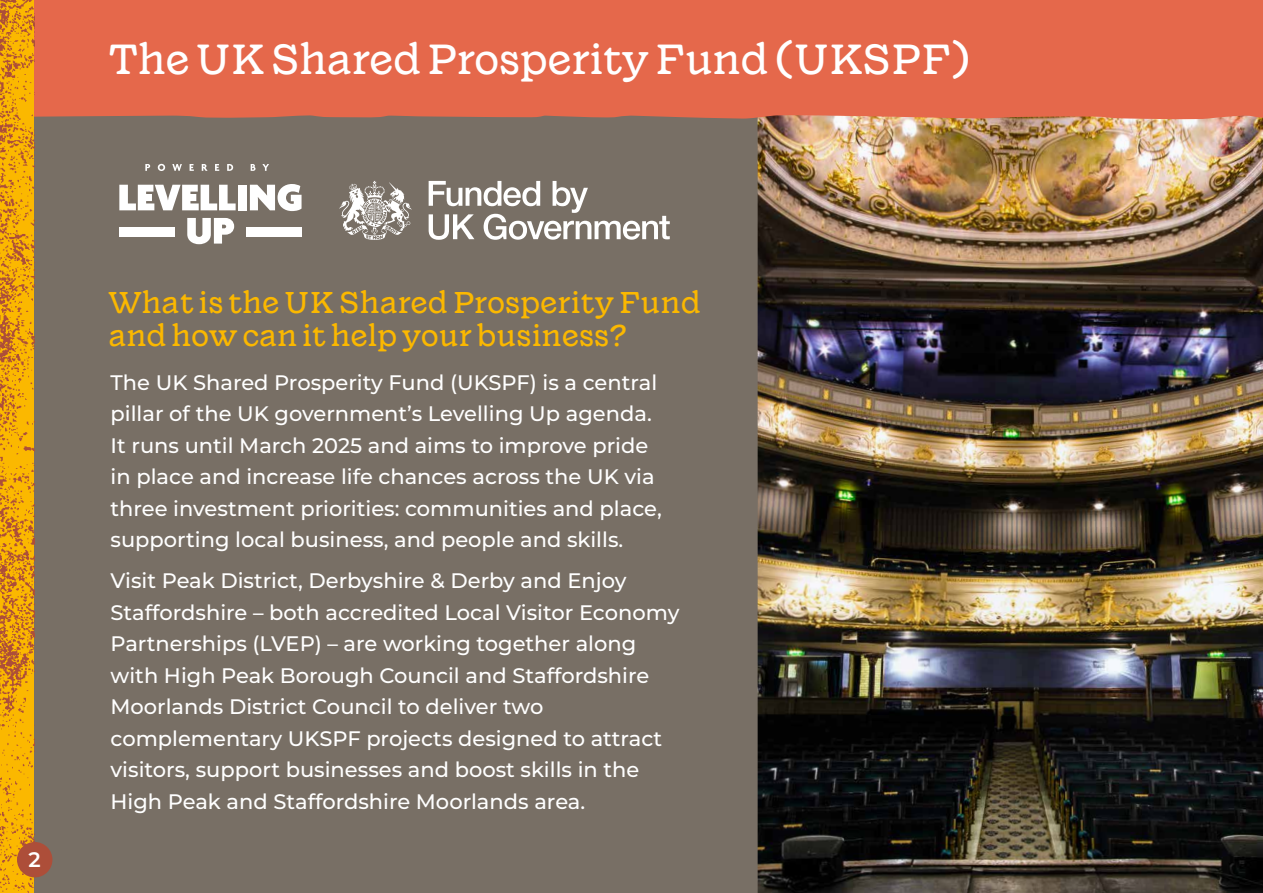
<style>
.page{position:relative;width:1263px;height:893px;background:#786f65}
.page>*{position:absolute;margin:0;border:0;box-sizing:border-box;transform-origin:0 0}
.t1{font:300 42px "Wonder";letter-spacing:-.01em;color:#fff}
.t2{font:300 30px/33px "Wonder";color:#fbb800}
.t3{font:500 21px/31.5px "Montserrat";color:#fff}
.t4{font:600 21px "Montserrat";color:#fff}
</style>
<div class="page">
<img style="left:758px;top:120px;width:505px;height:773px">
<div style="left:34px;top:0;width:1229px;height:120px;background:#e5684b"></div>
<img style="left:0;top:0;width:34px;height:893px">
<svg style="left:429px;top:181px;width:241px;height:59px"></svg>
<svg style="left:339px;top:181px;width:73px;height:59px"></svg>
<svg style="left:119px;top:185px;width:117px;height:25px"></svg>
<div style="left:238px;top:185px;width:8px;height:25px;background:#fff"></div>
<svg style="left:250px;top:184px;width:52px;height:27px"></svg>
<svg style="left:187px;top:218px;width:47px;height:26px"></svg>
<div style="left:246px;top:227px;width:56px;height:9px;background:#fff"></div>
<div style="left:119px;top:227px;width:56px;height:9px;background:#fff"></div>
<svg style="left:145px;top:164px;width:5px;height:7px"></svg>
<svg style="left:158px;top:164px;width:7px;height:7px"></svg>
<svg style="left:172px;top:164px;width:10px;height:7px"></svg>
<svg style="left:190px;top:164px;width:4px;height:7px"></svg>
<svg style="left:202px;top:164px;width:6px;height:7px"></svg>
<svg style="left:215px;top:164px;width:4px;height:7px"></svg>
<svg style="left:227px;top:164px;width:6px;height:7px"></svg>
<svg style="left:251px;top:164px;width:4px;height:7px"></svg>
<svg style="left:262px;top:164px;width:7px;height:7px"></svg>
<div style="left:17px;top:842px;width:35px;height:35px;background:#ad4e39;border-radius:50%"></div>
<h1 class="t1" style="left:108px;top:31px;width:864px">The UK Shared Prosperity Fund (UKSPF)</h1>
<p class="t4" style="left:28px;top:844px;width:14px">2</p>
<h2 class="t2" style="left:108px;top:286px;width:594px">What is the UK Shared Prosperity Fund and how can it help your business?</h2>
<p class="t3" style="left:111px;top:365px;width:553px">The UK Shared Prosperity Fund (UKSPF) is a central pillar of the UK government’s Levelling Up agenda.<br>It runs until March 2025 and aims to improve pride in place and increase life chances across the UK via three investment priorities: communities and place, supporting local business, and people and skills.</p>
<p class="t3" style="left:111px;top:564px;width:570px">Visit Peak District, Derbyshire &amp; Derby and Enjoy Staffordshire – both accredited Local Visitor Economy Partnerships (LVEP) – are working together along with High Peak Borough Council and Staffordshire Moorlands District Council to deliver two complementary UKSPF projects designed to attract visitors, support businesses and boost skills in the High Peak and Staffordshire Moorlands area.</p>
</div>
